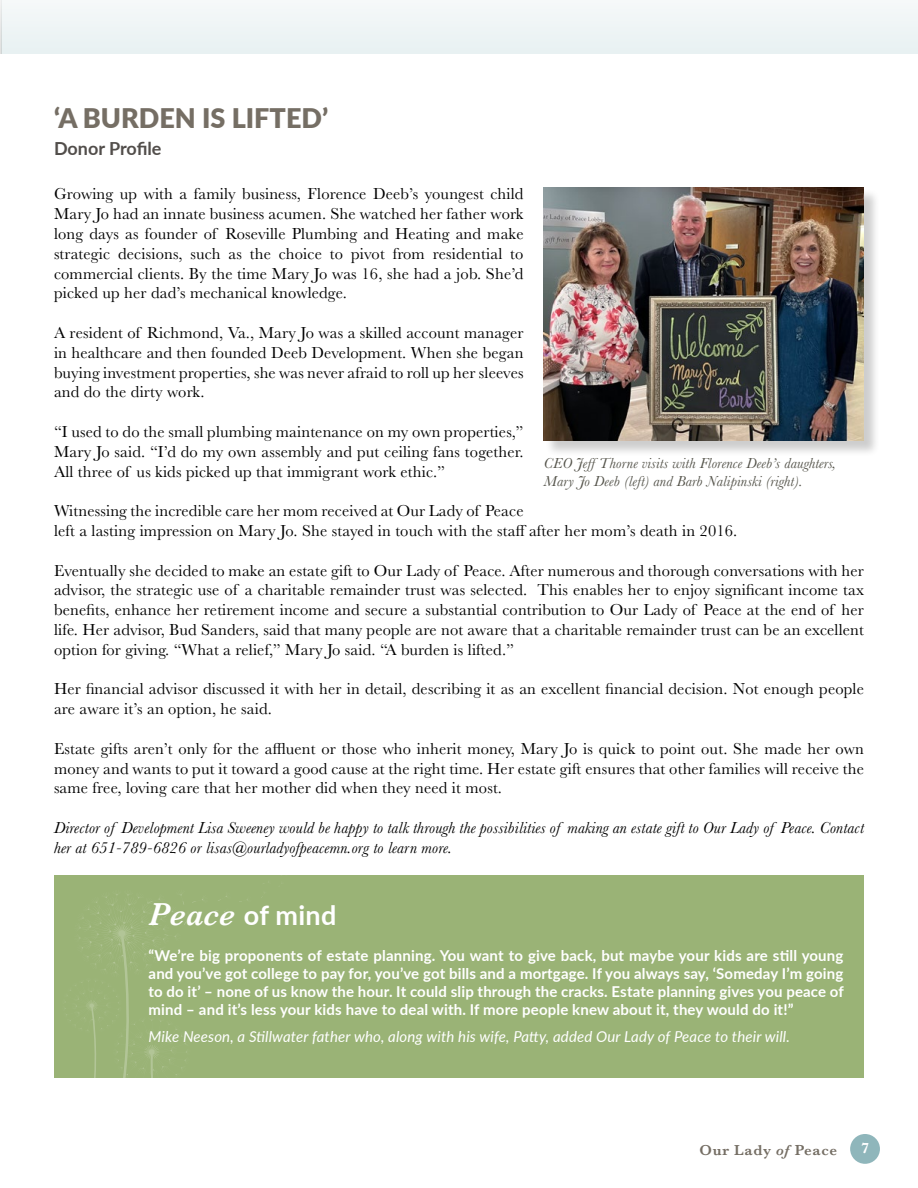
<style>
.page{position:relative;width:918px;height:1188px;background:#fff}
.page>*{position:absolute;margin:0;border:0;box-sizing:border-box;transform-origin:0 0}
.t1{font:900 27px "Lato";color:#756e64}
.t2{font:700 27px "Lato";letter-spacing:.01em;color:#fff}
.t3{font:700 18px "Lato";letter-spacing:-.005em;color:#524e4b}
.t4{font:16.5px/19.8px "Baskerville";letter-spacing:.01em;color:#000;text-align:justify}
.t5{font:italic 16.5px/19.8px "Baskerville";letter-spacing:.01em;color:#000}
.t6{font:700 15px/18px "Lato";letter-spacing:.01em;color:#fff;text-align:justify}
.t7{font:italic 15px/18px "Baskerville";letter-spacing:.01em;color:#54534a}
.t8{font:italic 15px "Lato";letter-spacing:.01em;color:#fff}
.t9{font:600 15px "Baskerville";letter-spacing:.05em;color:#756e64}
.t10{font:700 15px "Baskerville";color:#fff}
.s1{font-family:"Baskerville";font-weight:600;font-style:italic;font-size:33px}
.s2{font-style:italic}
</style>
<div class="page">
<div style="left:2px;top:0;width:916px;height:54px;background:#eff5f5"></div>
<svg style="left:0;top:0;width:2px;height:54px"></svg>
<div style="left:850px;top:1134px;width:30px;height:30px;background:#8fb6bb;border-radius:50%"></div>
<div style="left:545px;top:188px;width:335px;height:269px;background:#000;opacity:.2"></div>
<img style="left:544px;top:188px;width:320px;height:252px">
<div style="left:54px;top:875px;width:810px;height:203px;background:#9ab376"></div>
<svg style="left:65px;top:894px;width:138px;height:184px"></svg>
<h1 class="t1" style="left:54px;top:98px;width:276px">‘A BURDEN IS LIFTED’</h1>
<p class="t3" style="left:54px;top:135px;width:109px">Donor Profile</p>
<p class="t4" style="left:54px;top:184px;width:471px">Growing up with a family business, Florence Deeb’s youngest child Mary Jo had an innate business acumen. She watched her father work long days as founder of Roseville Plumbing and Heating and make strategic decisions, such as the choice to pivot from residential to commercial clients. By the time Mary Jo was 16, she had a job. She’d picked up her dad’s mechanical knowledge.</p>
<p class="t4" style="left:54px;top:323px;width:471px">A resident of Richmond, Va., Mary Jo was a skilled account manager in healthcare and then founded Deeb Development. When she began buying investment properties, she was never afraid to roll up her sleeves and do the dirty work.</p>
<p class="t4" style="left:54px;top:422px;width:471px">“I used to do the small plumbing maintenance on my own properties,” Mary Jo said. “I’d do my own assembly and put ceiling fans together.<br>All three of us kids picked up that immigrant work ethic.”</p>
<p class="t4" style="left:54px;top:501px;width:685px">Witnessing the incredible care her mom received at Our Lady of Peace<br>left a lasting impression on Mary Jo. She stayed in touch with the staff after her mom’s death in 2016.</p>
<p class="t4" style="left:54px;top:561px;width:812px">Eventually she decided to make an estate gift to Our Lady of Peace. After numerous and thorough conversations with her advisor, the strategic use of a charitable remainder trust was selected. This enables her to enjoy significant income tax benefits, enhance her retirement income and secure a substantial contribution to Our Lady of Peace at the end of her life. Her advisor, Bud Sanders, said that many people are not aware that a charitable remainder trust can be an excellent option for giving. “What a relief,” Mary Jo said. “A burden is lifted.”</p>
<p class="t4" style="left:54px;top:679px;width:811px">Her financial advisor discussed it with her in detail, describing it as an excellent financial decision. Not enough people are aware it’s an option, he said.</p>
<p class="t4" style="left:54px;top:739px;width:811px">Estate gifts aren’t only for the affluent or those who inherit money, Mary Jo is quick to point out. She made her own money and wants to put it toward a good cause at the right time. Her estate gift ensures that other families will receive the same free, loving care that her mother did when they need it most.</p>
<p class="t5" style="left:54px;top:818px;width:812px">Director of Development Lisa Sweeney would be happy to talk through the possibilities of making an estate gift to Our Lady of Peace. Contact her at 651-789-6826 or lisas@ourladyofpeacemn.org to learn more.</p>
<p class="t7" style="left:544px;top:454px;width:294px">CEO JeffThorne visits with Florence Deeb’s daughters,<br>Mary Jo Deeb (left) and Barb Nalipinski (right).</p>
<h1 class="t2" style="left:149px;top:895px;width:189px"><span class="s1">Peace</span> of mind</h1>
<p class="t6" style="left:149px;top:946px;width:697px">“We’re big proponents of estate planning. You want to give back, but maybe your kids are still young and you’ve got college to pay for, you’ve got bills and a mortgage. If you always say, ‘Someday I’m going to do it’ – none of us know the hour. It could slip through the cracks. Estate planning gives you peace of mind – and it’s less your kids have to deal with. If more people knew about it, they would do it!”</p>
<p class="t8" style="left:149px;top:1026px;width:643px">Mike Neeson, a Stillwater father who, along with his wife, Patty, added Our Lady of Peace to their will.</p>
<p class="t9" style="left:699px;top:1140px;width:139px">Our Lady <span class="s2">of</span> Peace</p>
<p class="t10" style="left:861px;top:1138px;width:10px">7</p>
</div>
